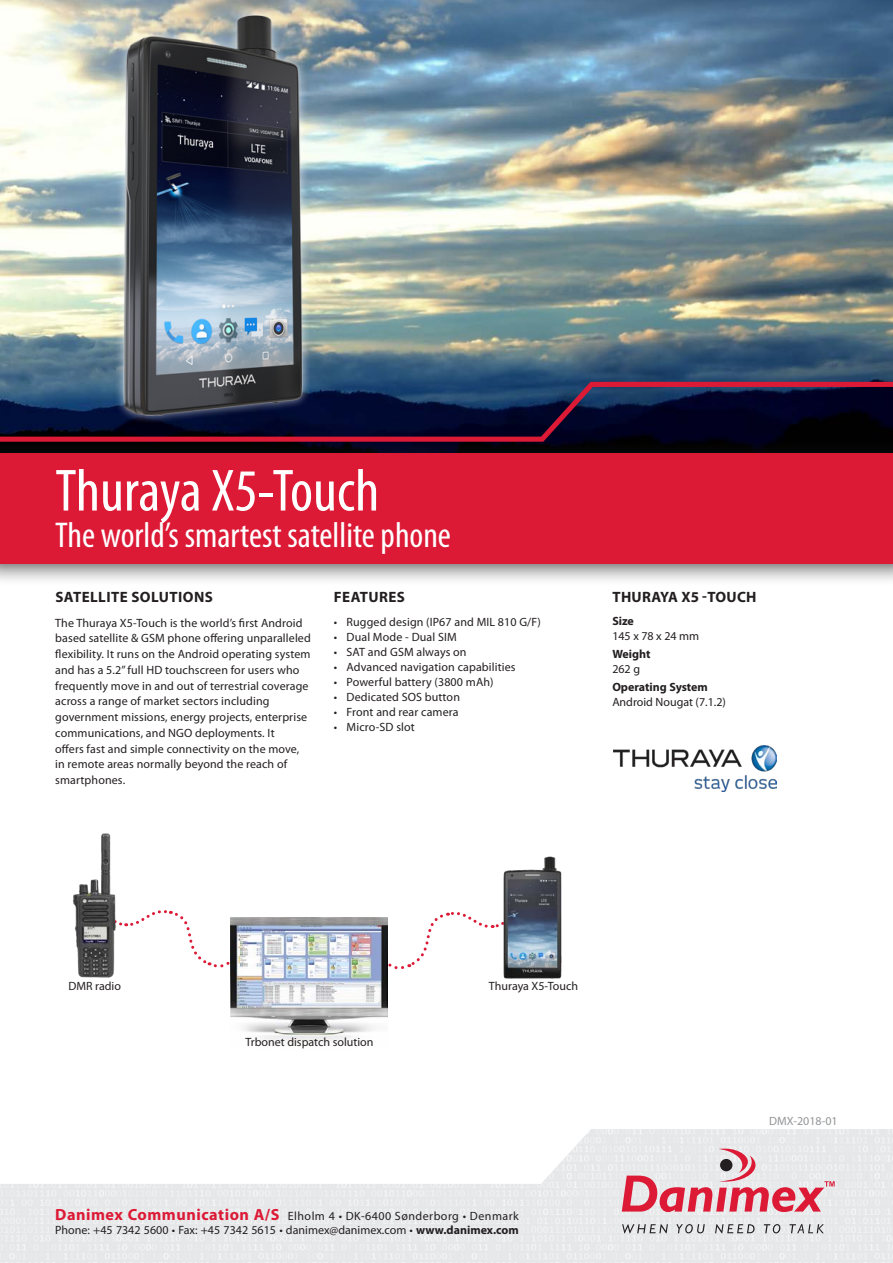
<style>
.page{position:relative;width:893px;height:1263px;background:#fff}
.page>*{position:absolute;margin:0;border:0;box-sizing:border-box;transform-origin:0 0}
.Rubrik_32_33{font:condensed 60px "Myriad Pro";color:#fff}
.Rubrik_32_33-2{font:condensed 36px "Myriad Pro";color:#fff}
.Mellembrik_10_12{font:700 15px "Myriad Pro";letter-spacing:.03em;color:#231f20}
.Mellembrik_10_12-2{font:12px/15.8px "Myriad Pro";letter-spacing:.01em;color:#231f20}
.t1{font:700 12px "Myriad Pro";color:#231f20}
.t2{font:12px "Myriad Pro";color:#939598}
.s1{font-weight:700;font-size:16.2px;color:#dc1a36}
.s2{font-weight:700}
</style>
<div class="page">
<svg style="left:0;top:1129px;width:893px;height:134px;fill:#eaebec"></svg>
<svg style="left:622px;top:1224px;width:46px;height:9px"></svg>
<svg style="left:676px;top:1224px;width:29px;height:9px"></svg>
<svg style="left:715px;top:1224px;width:40px;height:9px"></svg>
<svg style="left:764px;top:1224px;width:16px;height:9px"></svg>
<svg style="left:789px;top:1224px;width:35px;height:9px"></svg>
<svg style="left:622px;top:1146px;width:213px;height:66px;background:#e3b7bf"></svg>
<svg style="left:377px;top:912px;width:111px;height:57px"></svg>
<svg style="left:121px;top:910px;width:120px;height:58px"></svg>
<img style="left:0;top:0;width:893px;height:382px">
<div style="left:0;top:438px;width:893px;height:148px;background:#231f20;opacity:.75"></div>
<div style="left:0;top:453px;width:893px;height:110px;background:#dc1a36"></div>
<svg style="left:0;top:382px;width:893px;height:60px;background:#201434"></svg>
<img style="left:613px;top:746px;width:164px;height:45px">
<img style="left:67px;top:4px;width:298px;height:421px">
<img style="left:231px;top:918px;width:157px;height:124px">
<img style="left:490px;top:856px;width:72px;height:123px">
<img style="left:72px;top:833px;width:49px;height:145px">
<p class="Rubrik_32_33" style="left:55px;top:454px;width:326px">Thuraya X5-Touch</p>
<p class="Rubrik_32_33-2" style="left:55px;top:514px;width:397px">The world’s smartest satellite phone</p>
<p class="Mellembrik_10_12" style="left:55px;top:587px;width:159px">SATELLITE SOLUTIONS</p>
<p class="Mellembrik_10_12-2" style="left:55px;top:614px;width:257px">The Thuraya X5-Touch is the world’s first Android based satellite &amp; GSM phone offering unparalleled flexibility. It runs on the Android operating system and has a 5.2” full HD touchscreen for users who frequently move in and out of terrestrial coverage across a range of market sectors including government missions, energy projects, enterprise communications, and NGO deployments. It<br>offers fast and simple connectivity on the move, in remote areas normally beyond the reach of smartphones.</p>
<p class="Mellembrik_10_12" style="left:334px;top:587px;width:73px">FEATURES</p>
<p class="Mellembrik_10_12-2" style="left:334px;top:614px;width:209px">• Rugged design (IP67 and MIL 810 G/F)</p>
<p class="Mellembrik_10_12-2" style="left:334px;top:629px;width:124px">• Dual Mode - Dual SIM</p>
<p class="Mellembrik_10_12-2" style="left:334px;top:644px;width:134px">• SAT and GSM always on</p>
<p class="Mellembrik_10_12-2" style="left:334px;top:659px;width:183px">• Advanced navigation capabilities</p>
<p class="Mellembrik_10_12-2" style="left:334px;top:674px;width:161px">• Powerful battery (3800 mAh)</p>
<p class="Mellembrik_10_12-2" style="left:334px;top:689px;width:128px">• Dedicated SOS button</p>
<p class="Mellembrik_10_12-2" style="left:334px;top:704px;width:126px">• Front and rear camera</p>
<p class="Mellembrik_10_12-2" style="left:334px;top:719px;width:83px">• Micro-SD slot</p>
<p class="Mellembrik_10_12" style="left:612px;top:587px;width:146px">THURAYA X5 -TOUCH</p>
<p class="t1" style="left:612px;top:613px;width:23px">Size</p>
<p class="Mellembrik_10_12-2" style="left:612px;top:627px;width:88px">145 x 78 x 24 mm</p>
<p class="t1" style="left:612px;top:646px;width:40px">Weight</p>
<p class="Mellembrik_10_12-2" style="left:612px;top:661px;width:29px">262 g</p>
<p class="t1" style="left:612px;top:679px;width:97px">Operating System</p>
<p class="Mellembrik_10_12-2" style="left:612px;top:694px;width:115px">Android Nougat (7.1.2)</p>
<p class="Mellembrik_10_12-2" style="left:69px;top:978px;width:54px">DMR radio</p>
<p class="Mellembrik_10_12-2" style="left:245px;top:1033px;width:130px">Trbonet dispatch solution</p>
<p class="Mellembrik_10_12-2" style="left:489px;top:978px;width:91px">Thuraya X5-Touch</p>
<p class="Mellembrik_10_12-2" style="left:55px;top:1208px;width:465px;line-height:14.4px"><span class="s1">Danimex Communication A/S</span> Elholm 4 • DK-6400 Sønderborg • Denmark<br>Phone: +45 7342 5600 • Fax: +45 7342 5615 • danimex@danimex.com • <span class="s2">www.danimex.com</span></p>
<p class="t2" style="left:769px;top:1113px;width:70px">DMX-2018-01</p>
</div>
